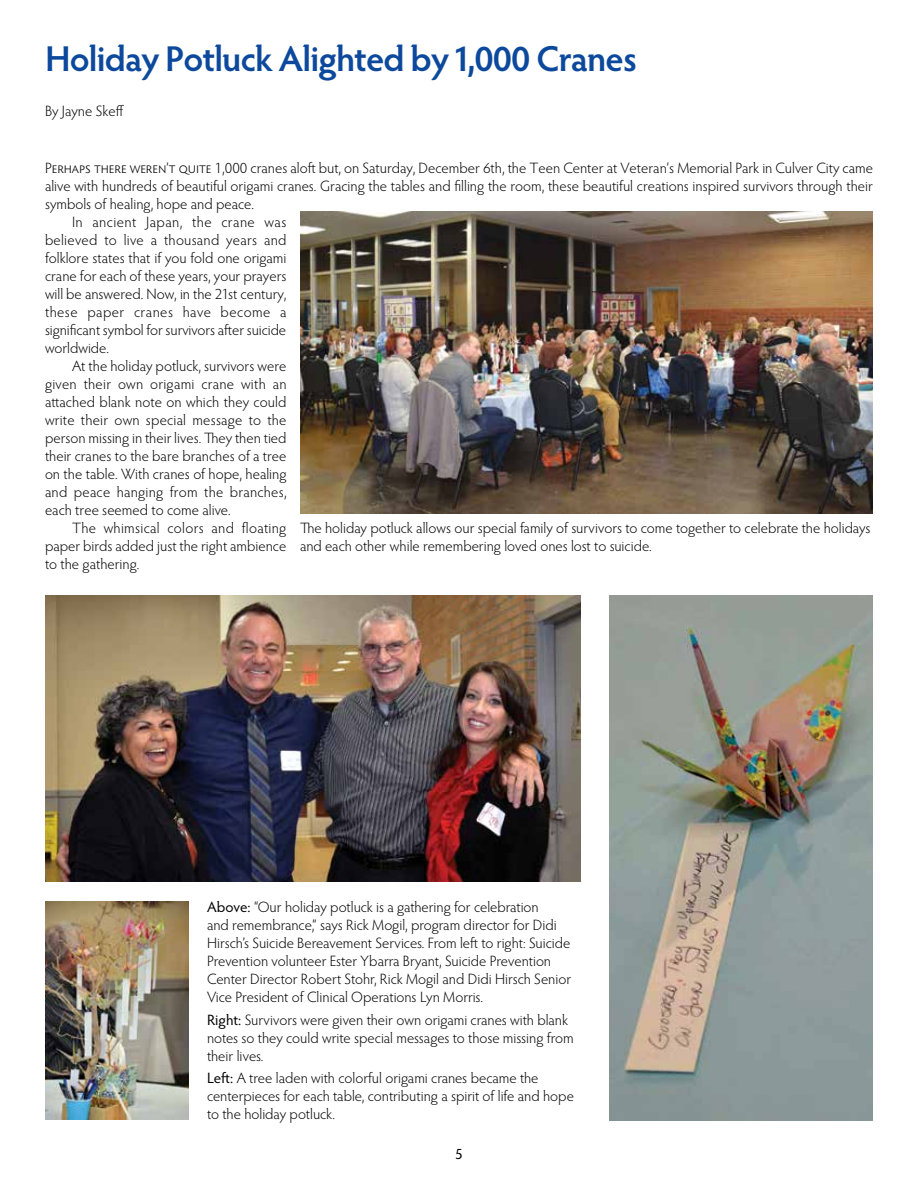
<style>
.page{position:relative;width:918px;height:1188px;background:#fff}
.page>*{position:absolute;margin:0;border:0;box-sizing:border-box;transform-origin:0 0}
.t1{font:600 36px "Hypatia Sans Pro";letter-spacing:-.025em;color:#0c499c}
.t2{font:300 15px/18px "Hypatia Sans Pro";color:#000}
.t3{font:300 15px "Hypatia Sans Pro";letter-spacing:.02em;color:#000}
.t4{font:15px "Hypatia Sans Pro";color:#000}
.s1{font-weight:400}
</style>
<div class="page">
<img style="left:300px;top:212px;width:573px;height:301px">
<img style="left:45px;top:596px;width:535px;height:286px">
<img style="left:609px;top:596px;width:264px;height:525px">
<img style="left:45px;top:901px;width:144px;height:219px">
<h1 class="t1" style="left:45px;top:34px;width:593px">Holiday Potluck Alighted by1,000 Cranes</h1>
<p class="t2" style="left:45px;top:102px;width:80px">By Jayne Skeff</p>
<p class="t2" style="left:45px;top:159px;width:830px">Perhaps there weren’t quite 1,000 cranes aloft but, on Saturday, December 6th, the Teen Center at Veteran’s Memorial Park in Culver City came</p>
<p class="t2" style="left:45px;top:177px;width:829px">alive with hundreds of beautiful origami cranes. Gracing the tables and filling the room, these beautiful creations inspired survivors through their</p>
<p class="t2" style="left:45px;top:195px;width:211px">symbols of healing, hope and peace.</p>
<p class="t2" style="left:72px;top:213px;width:216px">In ancient Japan, the crane was</p>
<p class="t2" style="left:45px;top:231px;width:243px">believed to live a thousand years and</p>
<p class="t2" style="left:45px;top:249px;width:243px">folklore states that if you fold one origami</p>
<p class="t2" style="left:45px;top:267px;width:243px">crane for each of these years, your prayers</p>
<p class="t2" style="left:45px;top:285px;width:243px">will be answered. Now, in the 21st century,</p>
<p class="t2" style="left:45px;top:303px;width:243px">these paper cranes have become a</p>
<p class="t2" style="left:45px;top:321px;width:243px">significant symbol for survivors after suicide</p>
<p class="t2" style="left:45px;top:339px;width:66px">worldwide.</p>
<p class="t2" style="left:72px;top:357px;width:216px">At the holiday potluck, survivors were</p>
<p class="t2" style="left:45px;top:375px;width:243px">given their own origami crane with an</p>
<p class="t2" style="left:45px;top:393px;width:243px">attached blank note on which they could</p>
<p class="t2" style="left:45px;top:411px;width:243px">write their own special message to the</p>
<p class="t2" style="left:45px;top:429px;width:243px">person missing in their lives. They then tied</p>
<p class="t2" style="left:45px;top:447px;width:243px">their cranes to the bare branches of a tree</p>
<p class="t2" style="left:45px;top:465px;width:243px">on the table. With cranes of hope, healing</p>
<p class="t2" style="left:45px;top:483px;width:243px">and peace hanging from the branches,</p>
<p class="t2" style="left:45px;top:501px;width:187px">each tree seemed to come alive.</p>
<p class="t3" style="left:72px;top:518px;width:216px">The whimsical colors and floating</p>
<p class="t2" style="left:45px;top:537px;width:243px">paper birds added just the right ambience</p>
<p class="t2" style="left:45px;top:555px;width:96px">to the gathering.</p>
<p class="t2" style="left:300px;top:519px;width:572px">The holiday potluck allows our special family of survivors to come together to celebrate the holidays and each other while remembering loved ones lost to suicide.</p>
<p class="t2" style="left:207px;top:898px;width:366px"><span class="s1">Above:</span> “Our holiday potluck is a gathering for celebration<br>and remembrance,” says Rick Mogil, program director for Didi Hirsch’s Suicide Bereavement Services. From left to right: Suicide Prevention volunteer Ester Ybarra Bryant, Suicide Prevention Center Director Robert Stohr, Rick Mogil and Didi Hirsch Senior Vice President of Clinical Operations Lyn Morris.</p>
<p class="t2" style="left:207px;top:1010px;width:368px"><span class="s1">Right:</span> Survivors were given their own origami cranes with blank notes so they could write special messages to those missing from their lives.</p>
<p class="t2" style="left:207px;top:1069px;width:368px"><span class="s1">Left:</span> A tree laden with colorful origami cranes became the centerpieces for each table, contributing a spirit of life and hope to the holiday potluck.</p>
<p class="t4" style="left:455px;top:1143px;width:9px">5</p>
</div>
